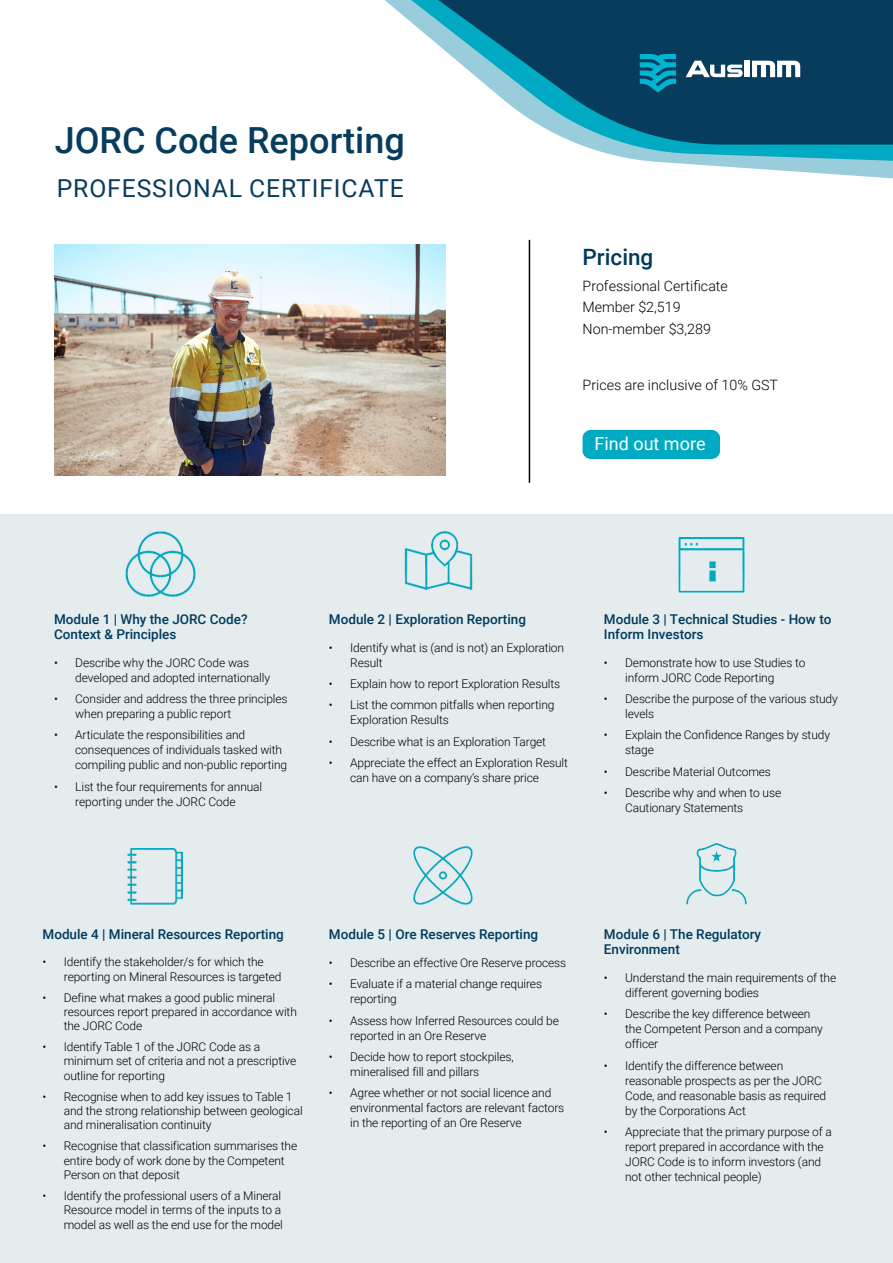
<style>
.page{position:relative;width:893px;height:1263px;background:#fff}
.page>*{position:absolute;margin:0;border:0;box-sizing:border-box;transform-origin:0 0}
.t1{font:500 36px "Roboto";color:#083c5c}
.t2{font:24.75px "Roboto";letter-spacing:.035em;color:#083c5c}
.t3{font:500 22.5px "Roboto";color:#003a5d}
.t4{font:18px "Roboto";color:#fff}
.t5{font:300 14.25px/21.8px "Roboto";color:#000}
.t6{font:500 13.5px/15px "Roboto";color:#003a5d}
.t7{font:300 12px/15px "Roboto";letter-spacing:-.01em;color:#000}
</style>
<div class="page">
<div style="left:0;top:514px;width:893px;height:749px;background:#e4eced"></div>
<svg style="left:746px;top:168px;width:147px;height:11px"></svg>
<svg style="left:581px;top:145px;width:312px;height:23px"></svg>
<svg style="left:385px;top:0;width:508px;height:145px;fill:#083c5c"></svg>
<svg style="left:752px;top:61px;width:48px;height:16px"></svg>
<div style="left:745px;top:61px;width:5px;height:16px;background:#fff"></div>
<svg style="left:686px;top:61px;width:57px;height:16px"></svg>
<svg style="left:640px;top:54px;width:36px;height:39px"></svg>
<hr style="left:529px;top:240px;width:1px;height:243px;background:#000">
<div style="left:583px;top:430px;width:137px;height:29px;background:#00aac3;border-radius:8px"></div>
<img style="left:55px;top:245px;width:391px;height:231px">
<img style="left:126px;top:532px;width:70px;height:64px">
<img style="left:128px;top:848px;width:55px;height:56px">
<img style="left:404px;top:531px;width:69px;height:59px">
<img style="left:414px;top:846px;width:58px;height:59px">
<img style="left:678px;top:537px;width:67px;height:55px">
<img style="left:686px;top:844px;width:60px;height:60px">
<h1 class="t1" style="left:55px;top:115px;width:352px">JORC Code Reporting</h1>
<h2 class="t2" style="left:57px;top:171px;width:348px">PROFESSIONAL CERTIFICATE</h2>
<h3 class="t3" style="left:583px;top:241px;width:72px">Pricing</h3>
<p class="t5" style="left:583px;top:274px;width:147px">Professional Certificate<br>Member $2,519<br>Non-member $3,289</p>
<p class="t5" style="left:583px;top:374px;width:197px">Prices are inclusive of 10% GST</p>
<h3 class="t4" style="left:595px;top:431px;width:113px">Find out more</h3>
<p class="t6" style="left:54px;top:611px;width:195px">Module 1 | Why the JORC Code?<br>Context &amp; Principles</p>
<p class="t7" style="left:75px;top:654px;width:196px;text-indent:-21px">• Describe why the JORC Code was developed and adopted internationally</p>
<p class="t7" style="left:75px;top:691px;width:214px;text-indent:-21px">• Consider and address the three principles when preparing a public report</p>
<p class="t7" style="left:75px;top:727px;width:213px;text-indent:-21px">• Articulate the responsibilities and consequences of individuals tasked with compiling public and non-public reporting</p>
<p class="t7" style="left:54px;top:778px;width:210px;text-align:center">• List the four requirements for annual reporting under the JORC Code</p>
<p class="t6" style="left:329px;top:611px;width:199px">Module 2 | Exploration Reporting</p>
<p class="t7" style="left:350px;top:639px;width:215px;text-indent:-21px">• Identify what is (and is not) an Exploration<br>Result</p>
<p class="t7" style="left:329px;top:676px;width:233px">• Explain how to report Exploration Results</p>
<p class="t7" style="left:350px;top:697px;width:206px;text-indent:-21px">• List the common pitfalls when reporting<br>Exploration Results</p>
<p class="t7" style="left:329px;top:733px;width:219px">• Describe what is an Exploration Target</p>
<p class="t7" style="left:350px;top:755px;width:219px;text-indent:-21px">• Appreciate the effect an Exploration Result can have on a company’s share price</p>
<p class="t6" style="left:604px;top:611px;width:229px">Module 3 | Technical Studies - How to<br>Inform Investors</p>
<p class="t7" style="left:625px;top:654px;width:182px;text-indent:-21px">• Demonstrate how to use Studies to inform JORC Code Reporting</p>
<p class="t7" style="left:625px;top:691px;width:214px;text-indent:-21px">• Describe the purpose of the various study levels</p>
<p class="t7" style="left:625px;top:727px;width:206px;text-indent:-21px">• Explain the Confidence Ranges by study stage</p>
<p class="t7" style="left:604px;top:763px;width:169px">• Describe Material Outcomes</p>
<p class="t7" style="left:625px;top:785px;width:158px;text-indent:-21px">• Describe why and when to use<br>Cautionary Statements</p>
<p class="t6" style="left:43px;top:926px;width:243px">Module 4 | Mineral Resources Reporting</p>
<p class="t7" style="left:64px;top:954px;width:219px;line-height:14.4px;text-indent:-21px">• Identify the stakeholder/s for which the reporting on Mineral Resources is targeted</p>
<p class="t7" style="left:64px;top:989px;width:235px;line-height:14.4px;text-indent:-21px">• Define what makes a good public mineral resources report prepared in accordance with the JORC Code</p>
<p class="t7" style="left:64px;top:1039px;width:234px;line-height:14.4px;text-indent:-21px">• Identify Table 1 of the JORC Code as a minimum set of criteria and not a prescriptive outline for reporting</p>
<p class="t7" style="left:64px;top:1089px;width:240px;line-height:14.4px;text-indent:-21px">• Recognise when to add key issues to Table 1 and the strong relationship between geological and mineralisation continuity</p>
<p class="t7" style="left:64px;top:1138px;width:235px;line-height:14.4px;text-indent:-21px">• Recognise that classification summarises the entire body of work done by the Competent<br>Person on that deposit</p>
<p class="t7" style="left:64px;top:1188px;width:221px;line-height:14.4px;text-indent:-21px">• Identify the professional users of a Mineral<br>Resource model in terms of the inputs to a model as well as the end use for the model</p>
<p class="t6" style="left:329px;top:926px;width:211px">Module 5 | Ore Reserves Reporting</p>
<p class="t7" style="left:329px;top:955px;width:239px">• Describe an effective Ore Reserve process</p>
<p class="t7" style="left:350px;top:976px;width:193px;text-indent:-21px">• Evaluate if a material change requires reporting</p>
<p class="t7" style="left:350px;top:1012px;width:210px;text-indent:-21px">• Assess how Inferred Resources could be reported in an Ore Reserve</p>
<p class="t7" style="left:350px;top:1049px;width:165px;text-indent:-21px">• Decide how to report stockpiles, mineralised fill and pillars</p>
<p class="t7" style="left:350px;top:1085px;width:216px;text-indent:-21px">• Agree whether or not social licence and environmental factors are relevant factors in the reporting of an Ore Reserve</p>
<p class="t6" style="left:604px;top:926px;width:159px">Module 6 | The Regulatory<br>Environment</p>
<p class="t7" style="left:625px;top:970px;width:213px;text-indent:-21px">• Understand the main requirements of the different governing bodies</p>
<p class="t7" style="left:625px;top:1006px;width:199px;text-indent:-21px">• Describe the key difference between the Competent Person and a company officer</p>
<p class="t7" style="left:625px;top:1057px;width:203px;text-indent:-21px">• Identify the difference between reasonable prospects as per the JORC Code, and reasonable basis as required by the Corporations Act</p>
<p class="t7" style="left:625px;top:1124px;width:208px;text-indent:-21px">• Appreciate that the primary purpose of a report prepared in accordance with the JORC Code is to inform investors (and not other technical people)</p>
</div>
